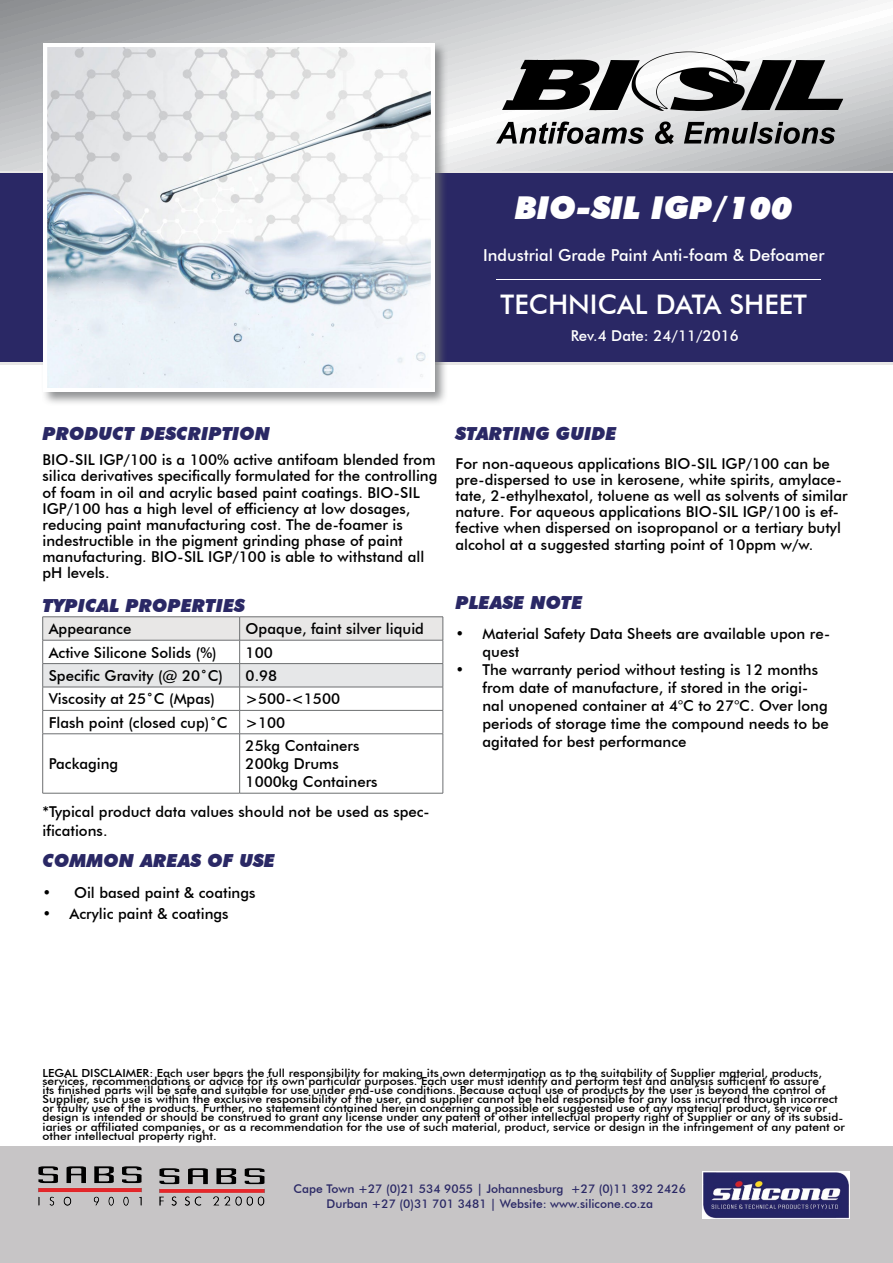
<style>
.page{position:relative;width:893px;height:1263px;background:#fff}
.page>*{position:absolute;margin:0;border:0;box-sizing:border-box;transform-origin:0 0}
.t1{font:italic 900 31.5px "Futura BT";color:#fff}
.t2{font:500 27px "Futura BT";color:#fff}
.t3{font:italic 900 18px "Futura BT";color:#2a2865}
.t4{font:500 16.5px "Futura BT";color:#fff}
.t5{font:500 15px/16.2px "Futura BT";color:#000}
.t6{font:500 15px "Futura BT";color:#fff}
.t7{font:500 12px/14.4px "Futura BT";color:#2a2865;text-align:center}
.t8{font:500 11.1px/9px "Futura BT";color:#000;scale:1.08 1}
</style>
<div class="page">
<div style="left:0;top:1147px;width:893px;height:116px;background:#c7c5c6"></div>
<svg style="left:0;top:0;width:893px;height:171px;background:#cdcfd0"></svg>
<svg style="left:496px;top:122px;width:148px;height:22px;background:#8a8a8b"></svg>
<svg style="left:655px;top:122px;width:19px;height:22px"></svg>
<svg style="left:684px;top:122px;width:151px;height:22px;background:#78797a"></svg>
<svg style="left:502px;top:52px;width:341px;height:59px"></svg>
<svg style="left:0;top:361px;width:893px;height:4px;background:#b8b7c5"></svg>
<hr style="left:0;top:171px;width:893px;height:4px;background:#e8e7e6">
<img style="left:702px;top:1172px;width:147px;height:46px">
<div style="left:0;top:173px;width:893px;height:188px;background:#2a2865"></div>
<div style="left:41px;top:41px;width:408px;height:365px;background:#6d6f71;opacity:.75"></div>
<div style="left:43px;top:43px;width:391px;height:349px;background:#fff"></div>
<img style="left:48px;top:48px;width:382px;height:340px">
<hr style="left:496px;top:279px;width:324px;height:1px;background:#fff">
<img style="left:159px;top:1168px;width:106px;height:38px">
<img style="left:38px;top:1166px;width:104px;height:40px">
<hr style="left:43px;top:616px;width:197px;height:1px;background:#6d6f71">
<hr style="left:240px;top:616px;width:203px;height:1px;background:#6d6f71">
<svg style="left:42px;top:617px;width:402px;height:117px"></svg>
<hr style="left:43px;top:733px;width:197px;height:1px;background:#6d6f71">
<hr style="left:42px;top:734px;width:1px;height:59px;background:#6d6f71">
<hr style="left:240px;top:733px;width:203px;height:1px;background:#6d6f71">
<hr style="left:239px;top:734px;width:1px;height:59px;background:#6d6f71">
<hr style="left:443px;top:734px;width:1px;height:59px;background:#6d6f71">
<hr style="left:43px;top:793px;width:197px;height:1px;background:#6d6f71">
<hr style="left:240px;top:793px;width:203px;height:1px;background:#6d6f71">
<h1 class="t1" style="left:515px;top:189px;width:280px">BIO-SIL IGP/100</h1>
<p class="t4" style="left:483px;top:245px;width:343px">Industrial Grade Paint Anti-foam &amp; Defoamer</p>
<h2 class="t2" style="left:501px;top:288px;width:308px">TECHNICAL DATA SHEET</h2>
<p class="t6" style="left:571px;top:327px;width:170px">Rev.4 Date: 24/11/2016</p>
<p class="t3" style="left:43px;top:423px;width:229px">PRODUCT DESCRIPTION</p>
<p class="t5" style="left:43px;top:452px;width:396px">BIO-SIL IGP/100 is a 100% active antifoam blended from silica derivatives specifically formulated for the controlling of foam in oil and acrylic based paint coatings. BIO-SIL IGP/100 has a high level of efficiency at low dosages, reducing paint manufacturing cost. The de-foamer is indestructible in the pigment grinding phase of paint manufacturing. BIO-SIL IGP/100 is able to withstand all pH levels.</p>
<p class="t3" style="left:43px;top:595px;width:204px">TYPICAL PROPERTIES</p>
<p class="t5" style="left:49px;top:621px;width:84px">Appearance</p>
<p class="t5" style="left:246px;top:621px;width:180px">Opaque, faint silver liquid</p>
<p class="t5" style="left:49px;top:644px;width:170px">Active Silicone Solids (%)</p>
<p class="t5" style="left:246px;top:644px;width:29px">100</p>
<p class="t5" style="left:49px;top:667px;width:176px">Specific Gravity (@ 20˚C)</p>
<p class="t5" style="left:246px;top:667px;width:33px">0.98</p>
<p class="t5" style="left:49px;top:691px;width:168px">Viscosity at 25˚C (Mpas)</p>
<p class="t5" style="left:49px;top:687px;width:293px;line-height:23.4px;text-indent:197px">&gt;500-&lt;1500<br>Flash point (closed cup)˚C &gt;100</p>
<p class="t5" style="left:49px;top:756px;width:71px">Packaging</p>
<p class="t5" style="left:246px;top:737px;width:133px;line-height:18px">25kg Containers<br>200kg Drums<br>1000kg Containers</p>
<p class="t5" style="left:43px;top:801px;width:389px;line-height:19.5px">*Typical product data values should not be used as spec&shy;ifications.</p>
<p class="t3" style="left:43px;top:850px;width:234px">COMMON AREAS OF USE</p>
<p class="t5" style="left:43px;top:884px;width:215px">• Oil based paint &amp; coatings</p>
<p class="t5" style="left:43px;top:905px;width:188px">• Acrylic paint &amp; coatings</p>
<p class="t3" style="left:455px;top:423px;width:163px">STARTING GUIDE</p>
<p class="t5" style="left:455px;top:455px;width:394px">For non-aqueous applications BIO-SIL IGP/100 can be pre-dispersed to use in kerosene, white spirits, amylace&shy;tate, 2-ethylhexatol, toluene as well as solvents of similar nature. For aqueous applications BIO-SIL IGP/100 is ef&shy;fective when dispersed on isopropanol or a tertiary butyl alcohol at a suggested starting point of 10ppm w/w.</p>
<p class="t3" style="left:455px;top:592px;width:128px">PLEASE NOTE</p>
<p class="t5" style="left:482px;top:625px;width:349px;line-height:18px;text-indent:-27px">• Material Safety Data Sheets are available upon re&shy;quest</p>
<p class="t5" style="left:482px;top:661px;width:348px;line-height:18px;text-indent:-27px">• The warranty period without testing is 12 months from date of manufacture, if stored in the origi&shy;nal unopened container at 4°C to 27°C. Over long periods of storage time the compound needs to be agitated for best performance</p>
<p class="t8" style="left:43px;top:1068px;width:744px">LEGAL DISCLAIMER: Each user bears the full responsibility for making its own determination as to the suitability of Supplier material, products, services, recommendations or advice for its own particular purposes. Each user must identify and perform test and analysis sufficient to assure<br>its finished parts will be safe and suitable for use under end-use conditions. Because actual use of products by the user is beyond the control of Supplier, such use is within the exclusive responsibility of the user, and supplier cannot be held responsible for any loss incurred through incorrect or faulty use of the products. Further, no statement contained herein concerning a possible or suggested use of any material product, service or design is intended or should be construed to grant any license under any patent of other intellectual property right of Supplier or any of its subsid&shy;iaries or affiliated companies, or as a recommendation for the use of such material, product, service or design in the infringement of any patent or other intellectual property right.</p>
<p class="t7" style="left:294px;top:1182px;width:394px">Cape Town +27 (0)21 534 9055 | Johannesburg +27 (0)11 392 2426<br>Durban +27 (0)31 701 3481 | Website: www.silicone.co.za</p>
</div>
